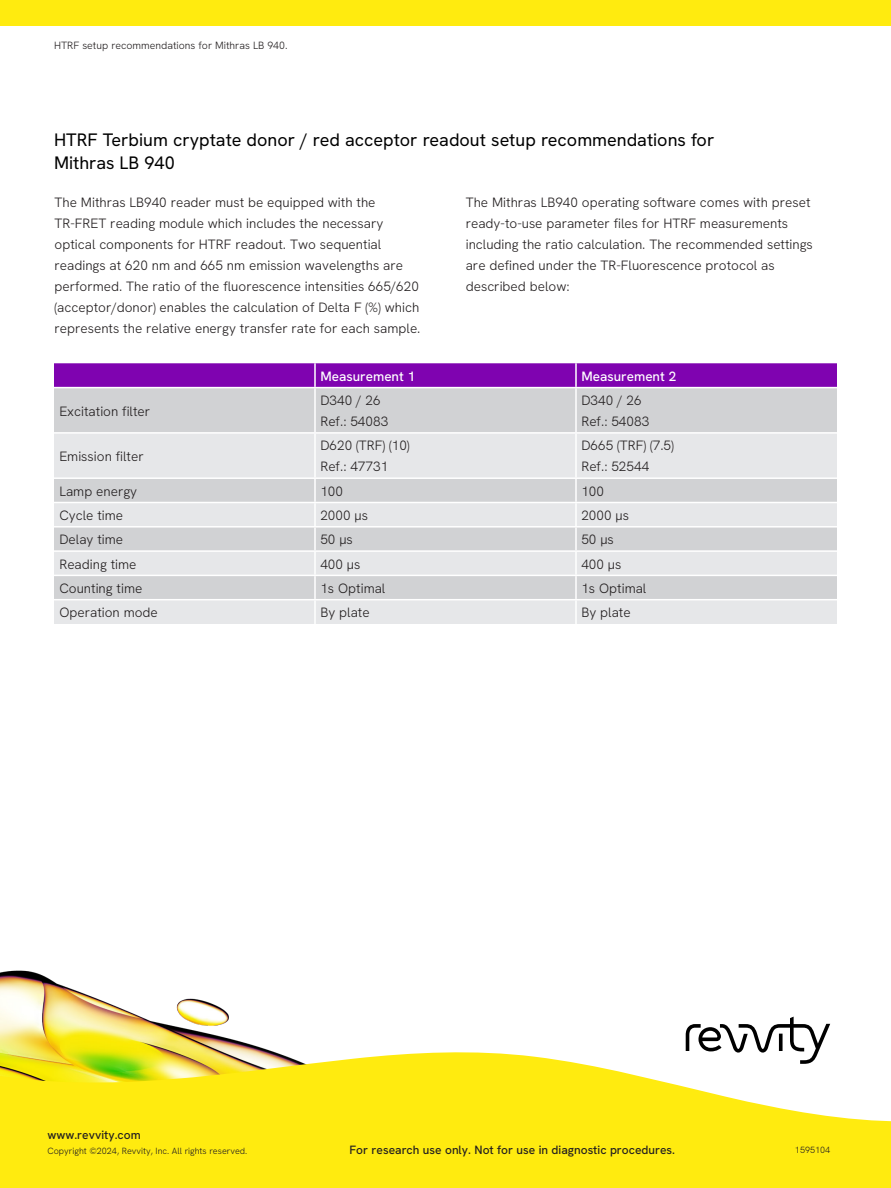
<style>
.page{position:relative;width:891px;height:1188px;background:#fff}
.page>*{position:absolute;margin:0;border:0;box-sizing:border-box;transform-origin:0 0}
.t1{font:18px/22.5px "Hanken Grotesk";color:#000}
.t2{font:300 13.5px/21px "Hanken Grotesk";color:#231f20}
.t3{font:500 13.5px "Hanken Grotesk";color:#fff}
.Signoff_Address{font:500 12px "Hanken Grotesk";color:#231f20}
.t4{font:300 10.5px "Hanken Grotesk";color:#231f20}
.t5{font:500 10.5px "Hanken Grotesk";letter-spacing:.05em;color:#231f20}
.t6{font:300 9px "Hanken Grotesk";color:#231f20}
</style>
<div class="page">
<div style="left:0;top:0;width:891px;height:26px;background:#ffeb0f"></div>
<img style="left:0;top:970px;width:265px;height:79px">
<svg style="left:0;top:1049px;width:891px;height:139px;background:#fcec2f"></svg>
<svg style="left:686px;top:1017px;width:144px;height:47px"></svg>
<svg style="left:54px;top:363px;width:783px;height:24px;background:#8107b1"></svg>
<div style="left:54px;top:388px;width:783px;height:44px;background:#d1d2d4"></div>
<svg style="left:54px;top:434px;width:783px;height:190px;background:#dedfe1"></svg>
<hr style="left:314px;top:363px;width:2px;height:24px;background:#fff">
<hr style="left:575px;top:363px;width:2px;height:24px;background:#fff">
<hr style="left:314px;top:388px;width:2px;height:44px;background:#fff">
<hr style="left:575px;top:388px;width:2px;height:44px;background:#fff">
<hr style="left:314px;top:434px;width:2px;height:43px;background:#fff">
<hr style="left:575px;top:434px;width:2px;height:43px;background:#fff">
<hr style="left:54px;top:477px;width:261px;height:2px;background:#fff">
<hr style="left:315px;top:477px;width:261px;height:2px;background:#fff">
<hr style="left:314px;top:479px;width:2px;height:23px;background:#fff">
<hr style="left:576px;top:477px;width:261px;height:2px;background:#fff">
<hr style="left:575px;top:479px;width:2px;height:23px;background:#fff">
<hr style="left:54px;top:502px;width:261px;height:1px;background:#fff">
<hr style="left:315px;top:502px;width:261px;height:1px;background:#fff">
<hr style="left:314px;top:503px;width:2px;height:23px;background:#fff">
<hr style="left:576px;top:502px;width:261px;height:1px;background:#fff">
<hr style="left:575px;top:503px;width:2px;height:23px;background:#fff">
<hr style="left:54px;top:526px;width:261px;height:2px;background:#fff">
<hr style="left:315px;top:526px;width:261px;height:2px;background:#fff">
<hr style="left:314px;top:528px;width:2px;height:22px;background:#fff">
<hr style="left:576px;top:526px;width:261px;height:2px;background:#fff">
<hr style="left:575px;top:528px;width:2px;height:22px;background:#fff">
<hr style="left:54px;top:550px;width:261px;height:2px;background:#fff">
<hr style="left:315px;top:550px;width:261px;height:2px;background:#fff">
<hr style="left:314px;top:552px;width:2px;height:23px;background:#fff">
<hr style="left:576px;top:550px;width:261px;height:2px;background:#fff">
<hr style="left:575px;top:552px;width:2px;height:23px;background:#fff">
<hr style="left:54px;top:575px;width:261px;height:1px;background:#fff">
<hr style="left:315px;top:575px;width:261px;height:1px;background:#fff">
<hr style="left:314px;top:576px;width:2px;height:23px;background:#fff">
<hr style="left:576px;top:575px;width:261px;height:1px;background:#fff">
<hr style="left:575px;top:576px;width:2px;height:23px;background:#fff">
<hr style="left:54px;top:599px;width:261px;height:1px;background:#fff">
<hr style="left:315px;top:599px;width:261px;height:1px;background:#fff">
<hr style="left:314px;top:600px;width:2px;height:24px;background:#fff">
<hr style="left:576px;top:599px;width:261px;height:1px;background:#fff">
<hr style="left:575px;top:600px;width:2px;height:24px;background:#fff">
<p class="t4" style="left:54px;top:39px;width:235px">HTRF setup recommendations for Mithras LB 940.</p>
<p class="t1" style="left:54px;top:128px;width:662px">HTRF Terbium cryptate donor / red acceptor readout setup recommendations for<br>Mithras LB 940</p>
<p class="t2" style="left:55px;top:192px;width:367px">The Mithras LB940 reader must be equipped with the TR-FRET reading module which includes the necessary optical components for HTRF readout. Two sequential readings at 620 nm and 665 nm emission wavelengths are performed. The ratio of the fluorescence intensities 665/620 (acceptor/donor) enables the calculation of Delta F (%) which represents the relative energy transfer rate for each sample.</p>
<p class="t2" style="left:466px;top:192px;width:349px">The Mithras LB940 operating software comes with preset ready-to-use parameter files for HTRF measurements including the ratio calculation. The recommended settings are defined under the TR-Fluorescence protocol as described below:</p>
<p class="t2" style="left:59px;top:400px;width:92px">Excitation filter</p>
<p class="t2" style="left:59px;top:445px;width:86px">Emission filter</p>
<p class="t3" style="left:320px;top:367px;width:96px">Measurement 1</p>
<p class="t3" style="left:581px;top:367px;width:96px">Measurement 2</p>
<p class="t2" style="left:320px;top:390px;width:62px">D340 / 26</p>
<p class="t2" style="left:320px;top:411px;width:69px">Ref.: 54083</p>
<p class="t2" style="left:320px;top:435px;width:91px">D620 (TRF) (10)</p>
<p class="t2" style="left:320px;top:456px;width:69px">Ref.: 47731</p>
<p class="t2" style="left:581px;top:390px;width:62px">D340 / 26</p>
<p class="t2" style="left:581px;top:411px;width:69px">Ref.: 54083</p>
<p class="t2" style="left:581px;top:435px;width:94px">D665 (TRF) (7.5)</p>
<p class="t2" style="left:581px;top:456px;width:69px">Ref.: 52544</p>
<p class="t2" style="left:59px;top:480px;width:79px">Lamp energy</p>
<p class="t2" style="left:320px;top:480px;width:24px">100</p>
<p class="t2" style="left:581px;top:480px;width:24px">100</p>
<p class="t2" style="left:59px;top:504px;width:65px">Cycle time</p>
<p class="t2" style="left:320px;top:504px;width:49px">2000 μs</p>
<p class="t2" style="left:581px;top:504px;width:49px">2000 μs</p>
<p class="t2" style="left:59px;top:529px;width:65px">Delay time</p>
<p class="t2" style="left:320px;top:529px;width:34px">50 μs</p>
<p class="t2" style="left:581px;top:529px;width:34px">50 μs</p>
<p class="t2" style="left:59px;top:553px;width:79px">Reading time</p>
<p class="t2" style="left:320px;top:553px;width:42px">400 μs</p>
<p class="t2" style="left:581px;top:553px;width:42px">400 μs</p>
<p class="t2" style="left:59px;top:577px;width:84px">Counting time</p>
<p class="t2" style="left:320px;top:577px;width:67px">1s Optimal</p>
<p class="t2" style="left:581px;top:577px;width:67px">1s Optimal</p>
<p class="t2" style="left:59px;top:602px;width:100px">Operation mode</p>
<p class="t2" style="left:320px;top:602px;width:51px">By plate</p>
<p class="t2" style="left:581px;top:602px;width:51px">By plate</p>
<p class="Signoff_Address" style="left:47px;top:1127px;width:95px">www.revvity.com</p>
<p class="t6" style="left:47px;top:1145px;width:202px">Copyright ©2024, Revvity, Inc. All rights reserved.</p>
<p class="Signoff_Address" style="left:350px;top:1142px;width:327px">For research use only. Not for use in diagnostic procedures.</p>
<p class="t6" style="left:795px;top:1144px;width:37px">1595104</p>
<p class="t5" style="left:54px;top:1147px;width:90px">www.revvity.com</p>
</div>
